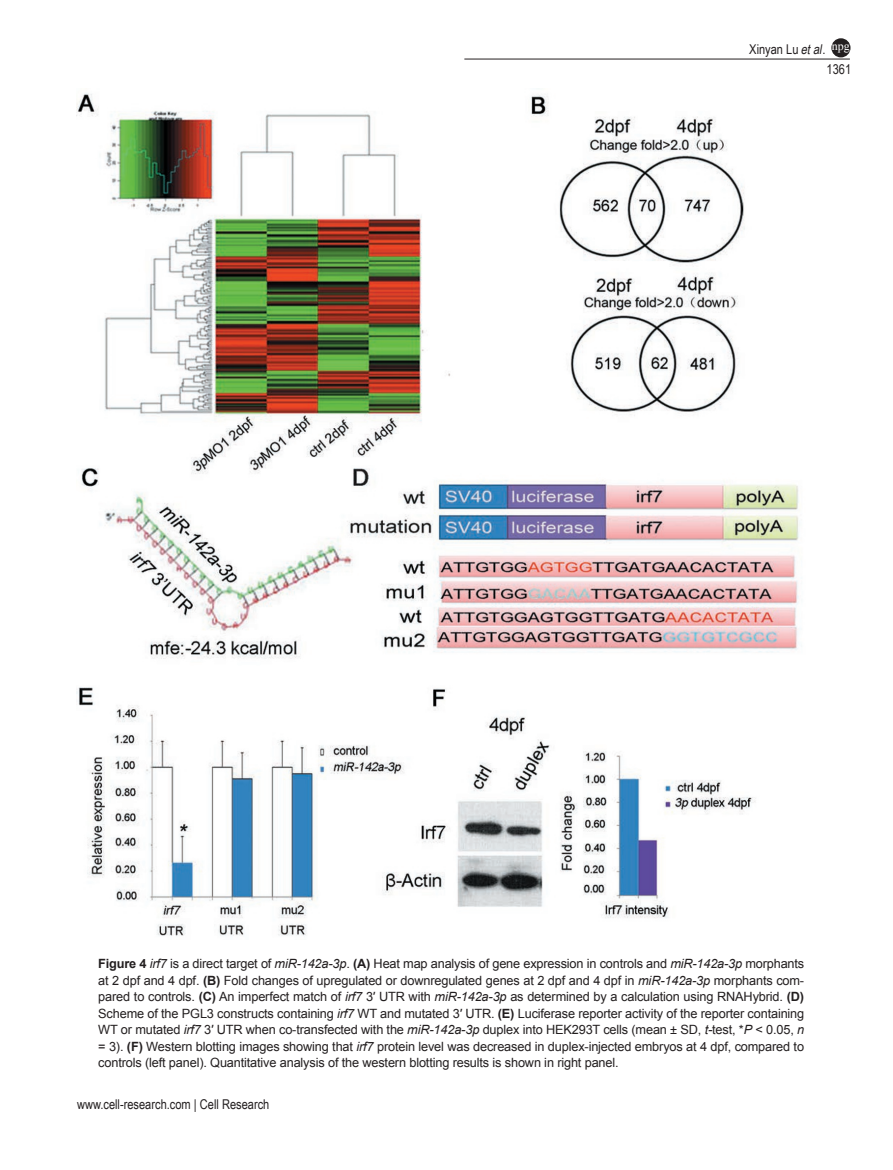
<style>
.page{position:relative;width:893px;height:1170px;background:#fff}
.page>*{position:absolute;margin:0;border:0;box-sizing:border-box;transform-origin:0 0}
.t1{font:13.5px "Arial Narrow 2";color:#231f20}
.t2{font:12.75px/16.5px "Arial";letter-spacing:-.01em;color:#231f20;text-align:justify}
.t3{font:12px "Times New Roman PSMT2";color:#fff}
.s1{font-style:italic}
.s2{font-weight:700}
</style>
<div class="page">
<hr style="left:464px;top:59px;width:386px;height:1px;background:#231f20">
<div style="left:832px;top:39px;width:18px;height:18px;background:#231f20;border-radius:50%"></div>
<div style="left:831px;top:38px;width:19px;height:19px;border:2px solid #231f20;border-radius:50%"></div>
<img style="left:77px;top:93px;width:722px;height:843px">
<p class="t3" style="left:832px;top:38px;width:19px">npg</p>
<p class="t1" style="left:749px;top:40px;width:78px">Xinyan Lu <span class="s1">etal</span>.</p>
<p class="t1" style="left:826px;top:59px;width:26px">1361</p>
<p class="t2" style="left:98px;top:955px;width:708px"><span class="s2">Figure 4</span> <span class="s1">irf7</span> is a direct target of <span class="s1">miR-142a-3p</span>. <span class="s2">(A)</span> Heat map analysis of gene expression in controls and <span class="s1">miR-142a-3p</span> morphants at 2 dpf and 4 dpf. <span class="s2">(B)</span> Fold changes of upregulated or downregulated genes at 2 dpf and 4 dpf in <span class="s1">miR-142a-3p</span> morphants com&shy;pared to controls. <span class="s2">(C)</span> An imperfect match of <span class="s1">irf7</span> 3′ UTR with <span class="s1">miR-142a-3p</span> as determined by a calculation using RNAHybrid. <span class="s2">(D)<br></span>Scheme of the PGL3 constructs containing <span class="s1">irf7</span> WT and mutated 3′ UTR. <span class="s2">(E)</span> Luciferase reporter activity of the reporter containing WT or mutated <span class="s1">irf7</span> 3′ UTR when co-transfected with the <span class="s1">miR-142a-3p</span> duplex into HEK293T cells (mean ± SD, <span class="s1">t-</span>test, *<span class="s1">P</span> &lt; 0.05, <span class="s1">n </span>= 3). <span class="s2">(F)</span> Western blotting images showing that <span class="s1">irf7</span> protein level was decreased in duplex-injected embryos at 4 dpf, compared to controls (left panel). Quantitative analysis of the western blotting results is shown in right panel.</p>
<p class="t1" style="left:77px;top:1094px;width:194px">www.cell-research.com | Cell Research</p>
</div>
